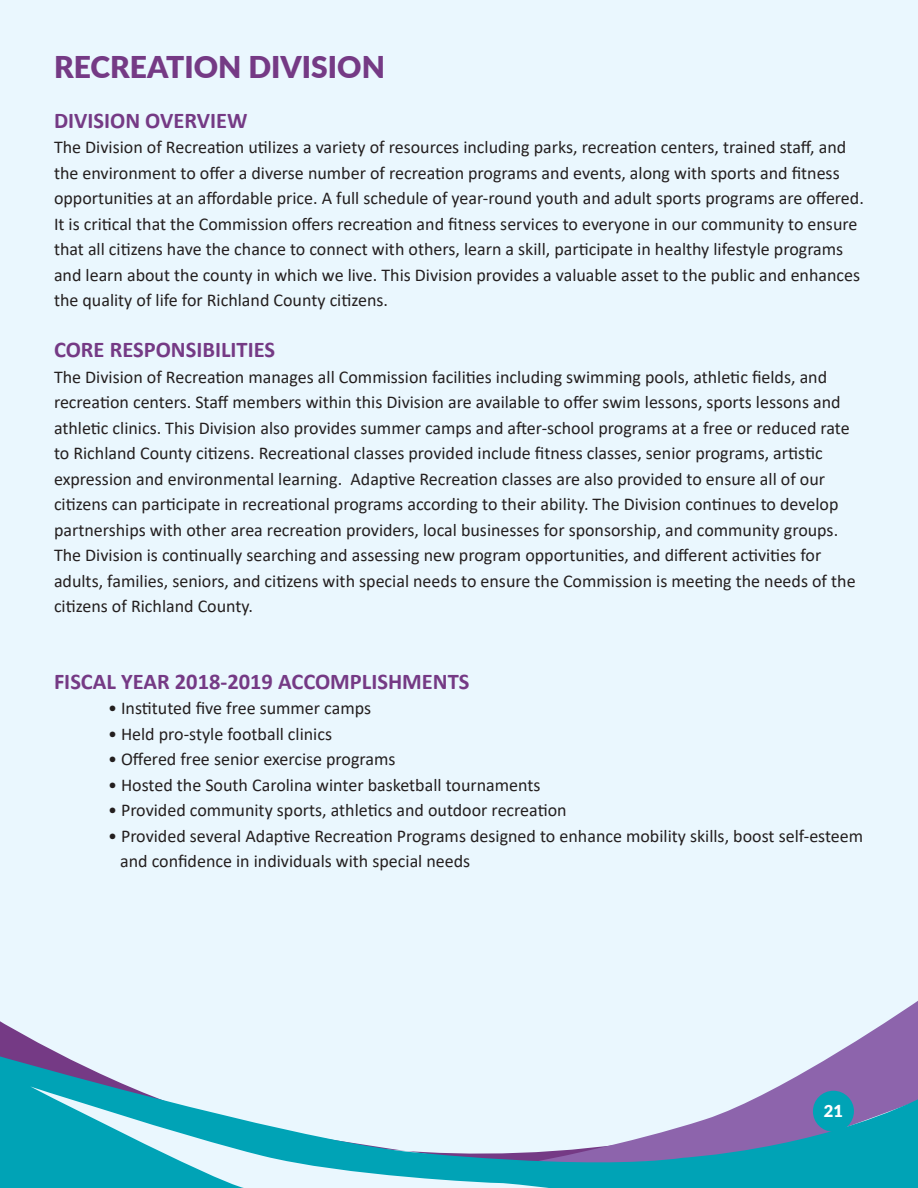
<style>
.page{position:relative;width:918px;height:1188px;background:#eaf7fe}
.page>*{position:absolute;margin:0;border:0;box-sizing:border-box;transform-origin:0 0}
.t1{font:900 30px "Lato";color:#753a85}
.t2{font:700 22.5px "Calibri";color:#753a85}
.t3{font:18px/25.5px "Calibri";color:#241f1f}
.t4{font:900 16.5px "Lato";color:#fff}
</style>
<div class="page">
<svg style="left:0;top:1021px;width:64px;height:35px"></svg>
<svg style="left:832px;top:1001px;width:86px;height:55px"></svg>
<svg style="left:0;top:1056px;width:918px;height:132px"></svg>
<div style="left:813px;top:1091px;width:41px;height:41px;background:#00a3b6;border-radius:50%"></div>
<h1 class="t1" style="left:54px;top:45px;width:332px">RECREATION DIVISION</h1>
<p class="t2" style="left:54px;top:104px;width:195px">DIVISION OVERVIEW</p>
<p class="t3" style="left:54px;top:134px;width:811px">The Division of Recreation utilizes a variety of resources including parks, recreation centers, trained staff, and the environment to offer a diverse number of recreation programs and events, along with sports and fitness opportunities at an affordable price. A full schedule of year-round youth and adult sports programs are offered.<br>It is critical that the Commission offers recreation and fitness services to everyone in our community to ensure that all citizens have the chance to connect with others, learn a skill, participate in healthy lifestyle programs and learn about the county in which we live. This Division provides a valuable asset to the public and enhances the quality of life for Richland County citizens.</p>
<p class="t2" style="left:54px;top:334px;width:223px">CORE RESPONSIBILITIES</p>
<p class="t3" style="left:54px;top:363px;width:803px">The Division of Recreation manages all Commission facilities including swimming pools, athletic fields, and recreation centers. Staff members within this Division are available to offer swim lessons, sports lessons and athletic clinics. This Division also provides summer camps and after-school programs at a free or reduced rate to Richland County citizens. Recreational classes provided include fitness classes, senior programs, artistic expression and environmental learning. Adaptive Recreation classes are also provided to ensure all of our citizens can participate in recreational programs according to their ability. The Division continues to develop partnerships with other area recreation providers, local businesses for sponsorship, and community groups.<br>The Division is continually searching and assessing new program opportunities, and different activities for adults, families, seniors, and citizens with special needs to ensure the Commission is meeting the needs of the citizens of Richland County.</p>
<p class="t2" style="left:54px;top:665px;width:417px">FISCAL YEAR 2018-2019 ACCOMPLISHMENTS</p>
<p class="t3" style="left:108px;top:695px;width:265px">• Instituted five free summer camps</p>
<p class="t3" style="left:108px;top:720px;width:226px">• Held pro-style football clinics</p>
<p class="t3" style="left:108px;top:746px;width:289px">• Offered free senior exercise programs</p>
<p class="t3" style="left:108px;top:771px;width:434px">• Hosted the South Carolina winter basketball tournaments</p>
<p class="t3" style="left:108px;top:797px;width:460px">• Provided community sports, athletics and outdoor recreation</p>
<p class="t3" style="left:120px;top:822px;width:745px;text-indent:-12px">• Provided several Adaptive Recreation Programs designed to enhance mobility skills, boost self-esteem and confidence in individuals with special needs</p>
<p class="t4" style="left:824px;top:1098px;width:21px">21</p>
</div>
